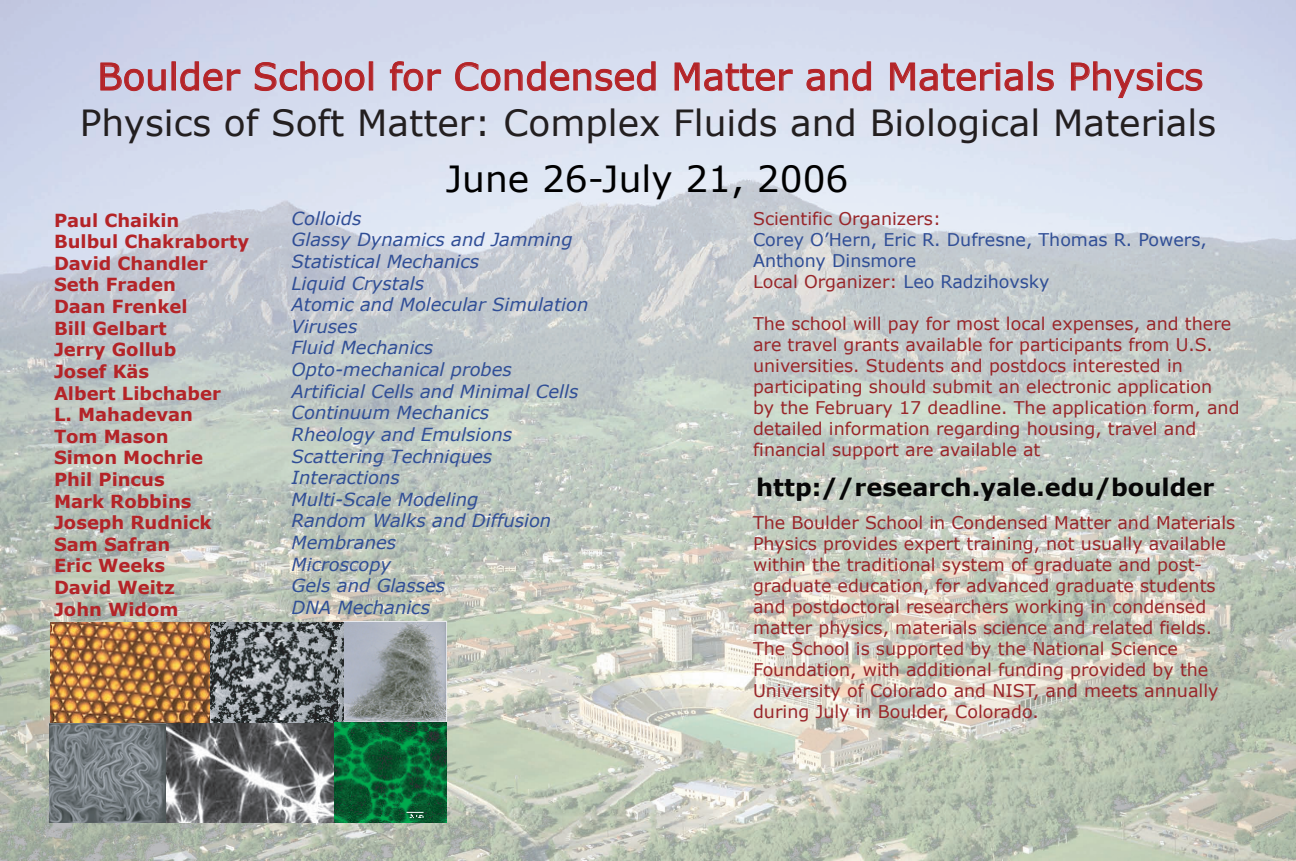
<style>
.page{position:relative;width:1296px;height:861px;background:#fff}
.page>*{position:absolute;margin:0;border:0;box-sizing:border-box;transform-origin:0 0}
.t1{font:37.1px "Verdana";color:#b42428}
.t2{font:36px "Verdana";color:#231f20}
.t3{font:36px "Verdana";color:#000}
.t4{font:700 24px "Verdana";color:#070707}
.t5{font:italic 18px/21.6px "Verdana";color:#304e96}
.t6{font:700 18px/21.6px "Verdana";color:#b42428}
.t7{font:17.5px/21px "Verdana";color:#99262a}
.t8{font:17.5px/21px "Verdana";color:#304e96}
.s1{color:#99262a}
</style>
<div class="page">
<img style="left:0;top:0;width:1296px;height:860px">
<img style="left:50px;top:621px;width:397px;height:201px">
<h1 class="t1" style="left:97px;top:53px;width:1108px">Boulder School for Condensed Matter and Materials Physics</h1>
<h2 class="t2" style="left:80px;top:100px;width:1138px">Physics of Soft Matter: Complex Fluids and Biological Materials</h2>
<h2 class="t3" style="left:446px;top:156px;width:404px">June 26-July 21, 2006</h2>
<p class="t5" style="left:292px;top:207px;width:298px">Colloids<br>Glassy Dynamics and Jamming<br>Statistical Mechanics<br>Liquid Crystals<br>Atomic and Molecular Simulation<br>Viruses<br>Fluid Mechanics<br>Opto-mechanical probes<br>Artificial Cells and Minimal Cells<br>Continuum Mechanics<br>Rheology and Emulsions<br>Scattering Techniques<br>Interactions<br>Multi-Scale Modeling<br>Random Walks and Diffusion<br>Membranes<br>Microscopy<br>Gels and Glasses<br>DNA Mechanics</p>
<p class="t6" style="left:54px;top:208px;width:197px">Paul Chaikin<br>Bulbul Chakraborty<br>David Chandler<br>Seth Fraden<br>Daan Frenkel<br>Bill Gelbart<br>Jerry Gollub<br>Josef Käs<br>Albert Libchaber<br>L. Mahadevan<br>Tom Mason<br>Simon Mochrie<br>Phil Pincus<br>Mark Robbins<br>Joseph Rudnick<br>Sam Safran<br>Eric Weeks<br>David Weitz<br>John Widom</p>
<p class="t7" style="left:753px;top:208px;width:189px">Scientific Organizers:</p>
<p class="t8" style="left:753px;top:229px;width:455px">Corey O’Hern, Eric R. Dufresne, Thomas R. Powers,<br>Anthony Dinsmore<br><span class="s1">Local Organizer:</span> Leo Radzihovsky</p>
<p class="t7" style="left:753px;top:313px;width:488px">The school will pay for most local expenses, and there are travel grants available for participants from U.S. universities. Students and postdocs interested in participating should submit an electronic application<br>by the February 17 deadline. The application form, and detailed information regarding housing, travel and financial support are available at</p>
<h3 class="t4" style="left:756px;top:472px;width:460px">http://research.yale.edu/boulder</h3>
<p class="t7" style="left:753px;top:511px;width:484px">The Boulder School in Condensed Matter and Materials Physics provides expert training, not usually available within the traditional system of graduate and post&shy;graduate education, for advanced graduate students and postdoctoral researchers working in condensed matter physics, materials science and related fields.<br>The School is supported by the National Science Foundation, with additional funding provided by the University of Colorado and NIST, and meets annually during July in Boulder, Colorado.</p>
</div>
